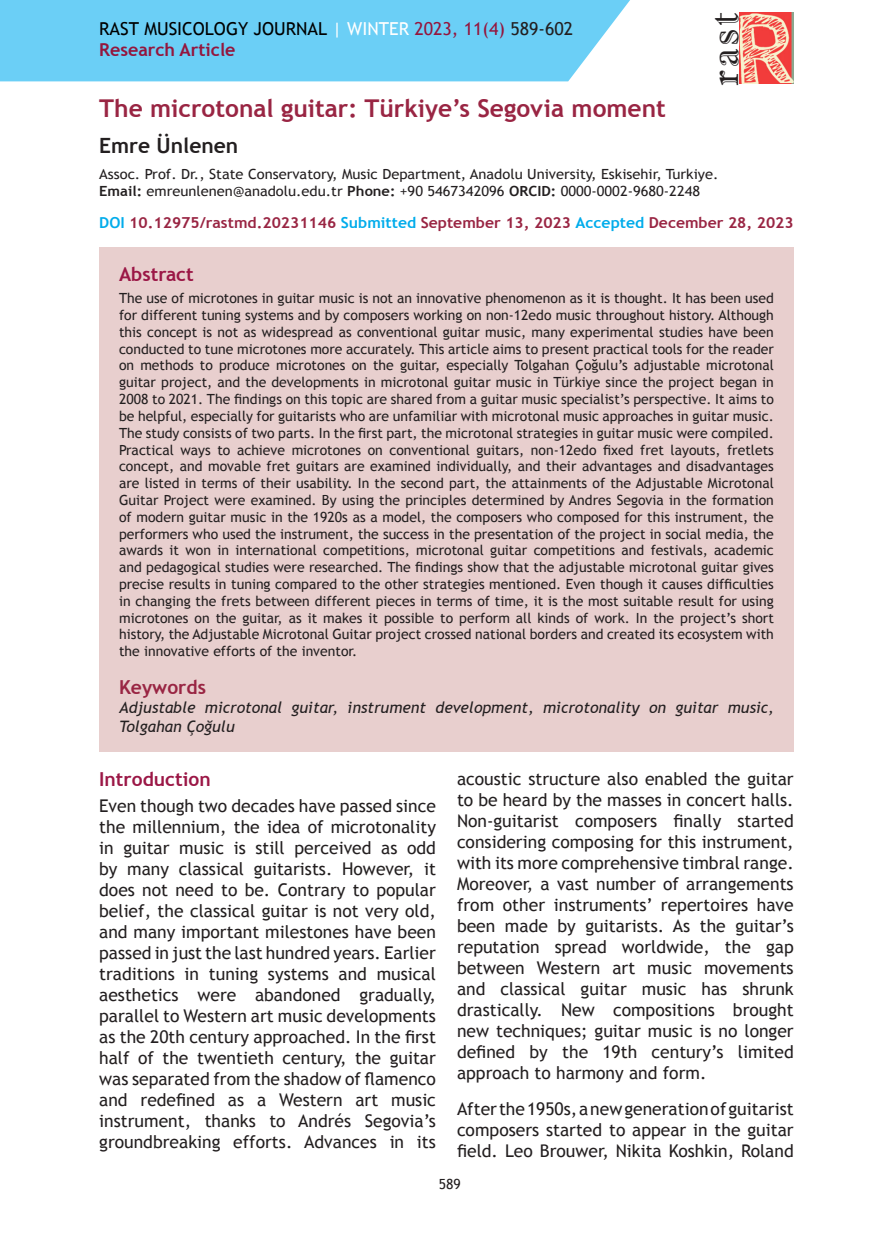
<style>
.page{position:relative;width:893px;height:1241px;background:#fff}
.page>*{position:absolute;margin:0;border:0;box-sizing:border-box;transform-origin:0 0}
.t1{font:42px "Imprint MT Shadow";color:#231f20}
.Ana_Başlık{font:700 24.5px "Trebuchet MS";color:#992543}
.Ana_Başlık_-_Yazar{font:700 21px "Trebuchet MS";color:#231f20}
.Metin_-_Başlık_1{font:700 19.25px "Trebuchet MS";color:#9b1746}
.Özet_-_Başlık{font:700 19.25px "Trebuchet MS";color:#9b1746}
.Anahtar_Kelimeler_-_Başlık{font:700 19.25px "Trebuchet MS";color:#992543}
.t2{font:17.85px/21.3px "Trebuchet MS";color:#000}
.Metin_-_Gövde{font:17.5px/21px "Trebuchet MS";color:#231f20;text-align:justify}
.Anahtar_Kelimeler_-_Metin{font:italic 15.75px/18.9px "Trebuchet MS";color:#231f20}
.DOI{font:700 15.05px "Trebuchet MS";color:#992543;scale:1.04 1}
.Özet_-_Metin{font:14px/16.8px "Trebuchet MS";color:#231f20;text-align:justify}
.Ana_Başlık_-_Künye{font:14px "Trebuchet MS";color:#231f20;scale:1.05 1}
.s1{color:#fff}
.s2{color:#94163d}
.s3{color:#231f20}
.s4{font-weight:700;color:#94163d}
.s5{font-weight:700}
.s6{color:#00aceb}
</style>
<div class="page">
<div style="left:0;top:0;width:630px;height:81px;background:#6bcff6"></div>
<img style="left:740px;top:12px;width:54px;height:71px">
<div style="left:99px;top:247px;width:695px;height:504px;background:#e8cfce"></div>
<p class="t2" style="left:99px;top:18px;width:475px">RAST MUSICOLOGY JOURNAL <span class="s1">| WINTER</span> <span class="s2">2023, 11(4)</span> <span class="s3">589-602<br></span><span class="s4">Research Article</span></p>
<h1 class="t1" style="left:699px;top:85px;width:74px;rotate:-90deg">rast</h1>
<p class="Ana_Başlık" style="left:99px;top:93px;width:568px">The microtonal guitar: Türkiye’s Segovia moment</p>
<p class="Ana_Başlık_-_Yazar" style="left:99px;top:132px;width:141px">Emre Ünlenen</p>
<p class="Ana_Başlık_-_Künye" style="left:99px;top:166px;width:591px">Assoc. Prof. Dr., State Conservatory, Music Department, Anadolu University, Eskisehir, Turkiye.</p>
<p class="Ana_Başlık_-_Künye" style="left:99px;top:183px;width:574px"><span class="s5">Email:</span> emreunlenen@anadolu.edu.tr <span class="s5">Phone:</span> +90 5467342096 <span class="s5">ORCID:</span> 0000-0002-9680-2248</p>
<p class="DOI" style="left:99px;top:213px;width:669px"><span class="s6">DOI</span> 10.12975/rastmd.20231146 <span class="s6">Submitted</span> September 13, 2023 <span class="s6">Accepted</span> December 28, 2023</p>
<p class="Özet_-_Başlık" style="left:119px;top:262px;width:76px">Abstract</p>
<p class="Özet_-_Metin" style="left:119px;top:290px;width:656px">The use of microtones in guitar music is not an innovative phenomenon as it is thought. It has been used for different tuning systems and by composers working on non-12edo music throughout history. Although this concept is not as widespread as conventional guitar music, many experimental studies have been conducted to tune microtones more accurately. This article aims to present practical tools for the reader on methods to produce microtones on the guitar, especially Tolgahan Çoğulu’s adjustable microtonal guitar project, and the developments in microtonal guitar music in Türkiye since the project began in 2008 to 2021. The findings on this topic are shared from a guitar music specialist’s perspective. It aims to be helpful, especially for guitarists who are unfamiliar with microtonal music approaches in guitar music.<br>The study consists of two parts. In the first part, the microtonal strategies in guitar music were compiled.<br>Practical ways to achieve microtones on conventional guitars, non-12edo fixed fret layouts, fretlets concept, and movable fret guitars are examined individually, and their advantages and disadvantages are listed in terms of their usability. In the second part, the attainments of the Adjustable Microtonal Guitar Project were examined. By using the principles determined by Andres Segovia in the formation of modern guitar music in the 1920s as a model, the composers who composed for this instrument, the performers who used the instrument, the success in the presentation of the project in social media, the awards it won in international competitions, microtonal guitar competitions and festivals, academic and pedagogical studies were researched. The findings show that the adjustable microtonal guitar gives precise results in tuning compared to the other strategies mentioned. Even though it causes difficulties in changing the frets between different pieces in terms of time, it is the most suitable result for using microtones on the guitar, as it makes it possible to perform all kinds of work. In the project’s short history, the Adjustable Microtonal Guitar project crossed national borders and created its ecosystem with the innovative efforts of the inventor.</p>
<p class="Anahtar_Kelimeler_-_Başlık" style="left:119px;top:675px;width:88px">Keywords</p>
<p class="Anahtar_Kelimeler_-_Metin" style="left:119px;top:698px;width:656px">Adjustable microtonal guitar, instrument development, microtonality on guitar music,<br>Tolgahan Çoğulu</p>
<p class="Metin_-_Başlık_1" style="left:99px;top:767px;width:113px">Introduction</p>
<p class="Metin_-_Gövde" style="left:99px;top:795px;width:338px">Even though two decades have passed since the millennium, the idea of microtonality in guitar music is still perceived as odd by many classical guitarists. However, it does not need to be. Contrary to popular belief, the classical guitar is not very old, and many important milestones have been passed in just the last hundred years. Earlier traditions in tuning systems and musical aesthetics were abandoned gradually, parallel to Western art music developments as the 20th century approached. In the first half of the twentieth century, the guitar was separated from the shadow of flamenco and redefined as a Western art music instrument, thanks to Andrés Segovia’s groundbreaking efforts. Advances in its</p>
<p class="Metin_-_Gövde" style="left:457px;top:768px;width:338px">acoustic structure also enabled the guitar to be heard by the masses in concert halls.<br>Non-guitarist composers finally started considering composing for this instrument, with its more comprehensive timbral range.<br>Moreover, a vast number of arrangements from other instruments’ repertoires have been made by guitarists. As the guitar’s reputation spread worldwide, the gap between Western art music movements and classical guitar music has shrunk drastically. New compositions brought new techniques; guitar music is no longer defined by the 19th century’s limited approach to harmony and form.</p>
<p class="Metin_-_Gövde" style="left:457px;top:1098px;width:338px">After the 1950s, a new generation of guitarist composers started to appear in the guitar field. Leo Brouwer, Nikita Koshkin, Roland</p>
<p class="Özet_-_Metin" style="left:439px;top:1175px;width:24px">589</p>
</div>
